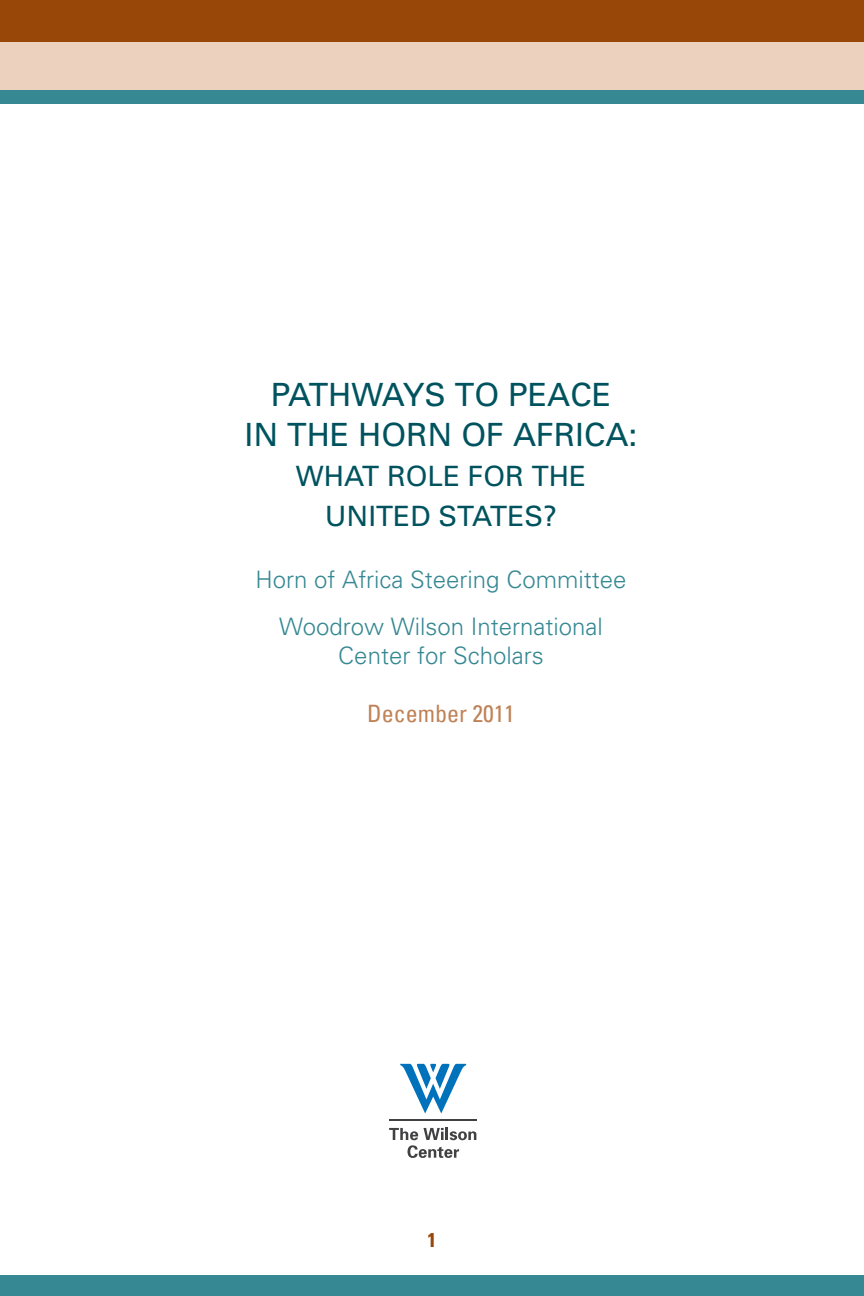
<style>
.page{position:relative;width:864px;height:1296px;background:#fff}
.page>*{position:absolute;margin:0;border:0;box-sizing:border-box;transform-origin:0 0}
.t1{font:32px/40px "Univers";color:#00535e;text-align:center}
.t2{font:28px/40px "Univers";color:#00535e;text-align:center}
.t3{font:300 24px/46.8px "Univers";color:#368893;text-align:center}
.t4{font:condensed 24px "Univers Com 57";color:#c08257}
.t5{font:700 condensed 20px "Univers";color:#994708}
</style>
<div class="page">
<div style="left:0;top:35px;width:864px;height:62px;background:#ebd1be"></div>
<div style="left:0;top:90px;width:864px;height:14px;background:#368893"></div>
<div style="left:0;top:0;width:864px;height:42px;background:#994708"></div>
<div style="left:0;top:1276px;width:864px;height:20px;background:#368893"></div>
<svg style="left:389px;top:1128px;width:87px;height:30px"></svg>
<hr style="left:389px;top:1120px;width:88px;height:1px;background:#414042">
<svg style="left:400px;top:1064px;width:66px;height:50px"></svg>
<p class="t1" style="left:244px;top:374px;width:394px">PATHWAYS TO PEACE<br>IN THE HORN OF AFRICA:</p>
<p class="t2" style="left:296px;top:456px;width:292px">WHAT ROLE FOR THE<br>UNITED STATES?</p>
<p class="t3" style="left:256px;top:556px;width:372px">Horn of Africa Steering Committee<br>Woodrow Wilson International</p>
<p class="t3" style="left:338px;top:631px;width:207px">Center for Scholars</p>
<p class="t4" style="left:367px;top:698px;width:149px">December 2011</p>
<p class="t5" style="left:428px;top:1227px;width:10px">1</p>
</div>
